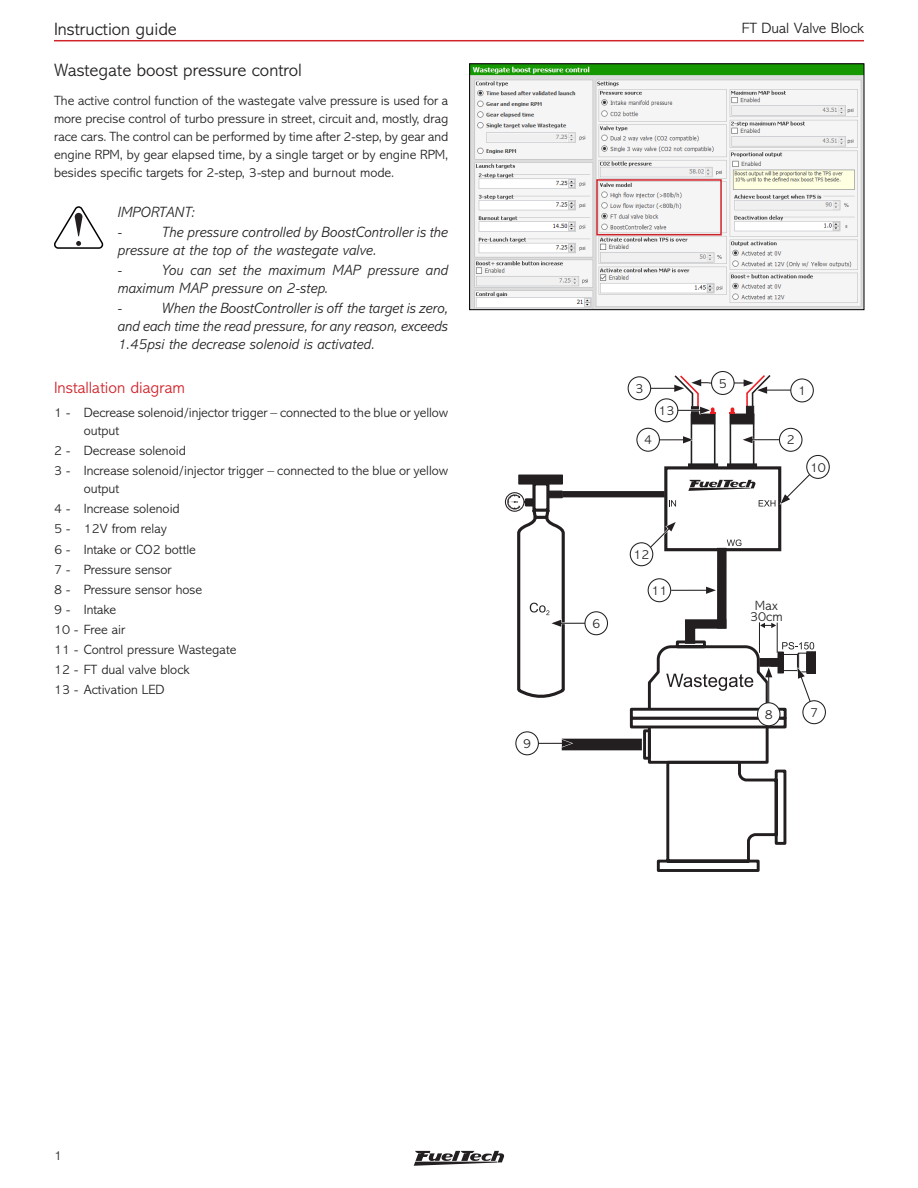
<style>
.page{position:relative;width:918px;height:1188px;background:#fff}
.page>*{position:absolute;margin:0;border:0;box-sizing:border-box;transform-origin:0 0}
.T-2{font:300 18px "Abadi MT Std";color:#231f20}
.T-3{font:300 16.5px "Abadi MT Std";color:#d1232a}
.Nota-00{font:italic 300 15px/18px "Abadi MT Std";color:#231f20}
.t1{font:300 15px "Abadi MT Std";color:#231f20}
.TX-00{font:300 13.5px/18px "Abadi MT Std";color:#231f20;text-align:justify}
.CT-00{font:300 13.5px/18px "Abadi MT Std";color:#231f20}
</style>
<div class="page">
<hr style="left:54px;top:40px;width:810px;height:1px;background:#d1232a">
<svg style="left:414px;top:1151px;width:90px;height:15px"></svg>
<div style="left:717px;top:552px;width:10px;height:72px;background:#231f20"></div>
<div style="left:562px;top:739px;width:80px;height:11px;background:#231f20"></div>
<div style="left:518px;top:475px;width:45px;height:9px;background:#231f20"></div>
<svg style="left:567px;top:491px;width:97px;height:7px"></svg>
<div style="left:664px;top:466px;width:117px;height:85px;border:3px solid #231f20"></div>
<div style="left:691px;top:414px;width:25px;height:55px;border:2px solid #231f20"></div>
<hr style="left:688px;top:464px;width:30px;height:3px;background:#231f20">
<div style="left:691px;top:414px;width:24px;height:10px;background:#231f20"></div>
<div style="left:730px;top:414px;width:24px;height:55px;border:2px solid #231f20"></div>
<hr style="left:727px;top:464px;width:30px;height:3px;background:#231f20">
<div style="left:730px;top:414px;width:24px;height:10px;background:#231f20"></div>
<div style="left:746px;top:406px;width:8px;height:8px;background:#231f20;border:1px solid #231f20"></div>
<svg style="left:669px;top:500px;width:7px;height:6px"></svg>
<svg style="left:730px;top:407px;width:5px;height:7px"></svg>
<svg style="left:727px;top:540px;width:14px;height:6px"></svg>
<hr style="left:648px;top:439px;width:37px;height:1px;background:#231f20">
<svg style="left:683px;top:436px;width:11px;height:8px"></svg>
<hr style="left:750px;top:439px;width:37px;height:2px;background:#fff">
<hr style="left:750px;top:439px;width:37px;height:1px;background:#231f20">
<svg style="left:743px;top:435px;width:10px;height:9px"></svg>
<hr style="left:765px;top:390px;width:37px;height:1px;background:#231f20">
<hr style="left:639px;top:388px;width:38px;height:1px;background:#231f20">
<hr style="left:709px;top:382px;width:37px;height:2px;background:#231f20">
<svg style="left:743px;top:375px;width:29px;height:33px"></svg>
<svg style="left:688px;top:470px;width:127px;height:36px"></svg>
<hr style="left:559px;top:623px;width:37px;height:1px;background:#231f20">
<svg style="left:505px;top:481px;width:62px;height:217px"></svg>
<svg style="left:628px;top:615px;width:188px;height:257px"></svg>
<hr style="left:527px;top:743px;width:37px;height:1px;background:#231f20">
<svg style="left:561px;top:739px;width:12px;height:9px"></svg>
<hr style="left:671px;top:590px;width:37px;height:1px;background:#231f20">
<svg style="left:706px;top:586px;width:10px;height:8px"></svg>
<svg style="left:645px;top:521px;width:32px;height:35px"></svg>
<div style="left:628px;top:377px;width:23px;height:23px;background:#fff;border-radius:50%"></div>
<div style="left:628px;top:376px;width:23px;height:24px;border:1px solid #231f20;border-radius:50%"></div>
<div style="left:791px;top:379px;width:22px;height:23px;background:#fff;border-radius:50%"></div>
<div style="left:790px;top:378px;width:24px;height:24px;border:1px solid #231f20;border-radius:50%"></div>
<div style="left:712px;top:372px;width:22px;height:22px;background:#fff;border-radius:50%"></div>
<div style="left:711px;top:371px;width:24px;height:24px;border:1px solid #231f20;border-radius:50%"></div>
<div style="left:637px;top:428px;width:22px;height:23px;background:#fff;border-radius:50%"></div>
<div style="left:636px;top:428px;width:24px;height:24px;border:1px solid #231f20;border-radius:50%"></div>
<div style="left:779px;top:428px;width:23px;height:23px;background:#fff;border-radius:50%"></div>
<div style="left:779px;top:428px;width:24px;height:24px;border:1px solid #231f20;border-radius:50%"></div>
<div style="left:807px;top:455px;width:22px;height:23px;background:#fff;border-radius:50%"></div>
<div style="left:806px;top:455px;width:24px;height:24px;border:1px solid #231f20;border-radius:50%"></div>
<div style="left:648px;top:578px;width:23px;height:24px;border:1px solid #231f20;border-radius:50%"></div>
<div style="left:630px;top:543px;width:23px;height:23px;background:#fff;border-radius:50%"></div>
<div style="left:630px;top:542px;width:23px;height:24px;border:1px solid #231f20;border-radius:50%"></div>
<div style="left:585px;top:612px;width:23px;height:23px;background:#fff;border-radius:50%"></div>
<div style="left:584px;top:611px;width:24px;height:24px;border:1px solid #231f20;border-radius:50%"></div>
<div style="left:516px;top:732px;width:22px;height:23px;background:#fff;border-radius:50%"></div>
<div style="left:515px;top:731px;width:24px;height:24px;border:1px solid #231f20;border-radius:50%"></div>
<div style="left:757px;top:703px;width:23px;height:23px;background:#fff;border-radius:50%"></div>
<div style="left:757px;top:702px;width:24px;height:24px;border:1px solid #231f20;border-radius:50%"></div>
<div style="left:803px;top:701px;width:22px;height:23px;background:#fff;border-radius:50%"></div>
<div style="left:802px;top:700px;width:24px;height:24px;border:1px solid #231f20;border-radius:50%"></div>
<svg style="left:673px;top:374px;width:42px;height:41px"></svg>
<div style="left:655px;top:399px;width:23px;height:23px;background:#fff;border-radius:50%"></div>
<div style="left:655px;top:398px;width:23px;height:24px;border:1px solid #231f20;border-radius:50%"></div>
<img style="left:471px;top:65px;width:391px;height:243px">
<div style="left:469px;top:63px;width:395px;height:247px;border:1px solid #000"></div>
<div style="left:596px;top:179px;width:126px;height:56px;border:2px solid #d1232a"></div>
<svg style="left:54px;top:206px;width:50px;height:43px"></svg>
<h1 class="T-2" style="left:54px;top:20px;width:124px">Instruction guide</h1>
<p class="T-2" style="left:54px;top:60px;width:249px">Wastegate boost pressure control</p>
<p class="TX-00" style="left:54px;top:91px;width:396px">The active control function of the wastegate valve pressure is used for a more precise control of turbo pressure in street, circuit and, mostly, drag race cars. The control can be performed by time after 2-step, by gear and engine RPM, by gear elapsed time, by a single target or by engine RPM, besides specific targets for 2-step, 3-step and burnout mode.</p>
<p class="Nota-00" style="left:118px;top:203px;width:79px">IMPORTANT:</p>
<p class="Nota-00" style="left:118px;top:223px;width:6px">-</p>
<p class="Nota-00" style="left:118px;top:223px;width:332px;text-indent:44px">The pressure controlled by BoostController is the pressure at the top of the wastegate valve.</p>
<p class="Nota-00" style="left:118px;top:262px;width:6px">-</p>
<p class="Nota-00" style="left:118px;top:262px;width:332px;text-indent:44px">You can set the maximum MAP pressure and maximum MAP pressure on 2-step.</p>
<p class="Nota-00" style="left:118px;top:300px;width:6px">-</p>
<p class="Nota-00" style="left:118px;top:300px;width:332px;text-align:justify;text-indent:44px">When the BoostController is off the target is zero, and each time the read pressure, for any reason, exceeds 1.45psi the decrease solenoid is activated.</p>
<p class="T-3" style="left:54px;top:378px;width:133px">Installation diagram</p>
<p class="CT-00" style="left:84px;top:404px;width:366px;text-indent:-30px">1 - Decrease solenoid/injector trigger – connected to the blue or yellow output</p>
<p class="CT-00" style="left:54px;top:442px;width:133px">2 - Decrease solenoid</p>
<p class="CT-00" style="left:84px;top:462px;width:366px;text-indent:-30px">3 - Increase solenoid/injector trigger – connected to the blue or yellow output</p>
<p class="CT-00" style="left:54px;top:500px;width:127px">4 - Increase solenoid</p>
<p class="CT-00" style="left:54px;top:520px;width:114px">5 - 12V from relay</p>
<p class="CT-00" style="left:54px;top:540px;width:144px">6 - Intake or CO2 bottle</p>
<p class="CT-00" style="left:54px;top:560px;width:119px">7 - Pressure sensor</p>
<p class="CT-00" style="left:54px;top:581px;width:150px">8 - Pressure sensor hose</p>
<p class="CT-00" style="left:54px;top:601px;width:64px">9 - Intake</p>
<p class="CT-00" style="left:54px;top:621px;width:73px">10 - Free air</p>
<p class="CT-00" style="left:54px;top:641px;width:184px">11 - Control pressure Wastegate</p>
<p class="CT-00" style="left:54px;top:661px;width:137px">12 - FT dual valve block</p>
<p class="CT-00" style="left:54px;top:681px;width:112px">13 - Activation LED</p>
<p class="t1" style="left:742px;top:20px;width:124px">FT Dual Valve Block</p>
<p class="TX-00" style="left:523px;top:735px;width:10px">9</p>
<p class="TX-00" style="left:592px;top:615px;width:10px">6</p>
<p class="TX-00" style="left:719px;top:374px;width:10px">5</p>
<p class="TX-00" style="left:635px;top:380px;width:10px">3</p>
<p class="TX-00" style="left:798px;top:382px;width:10px">1</p>
<p class="TX-00" style="left:659px;top:402px;width:17px">13</p>
<p class="TX-00" style="left:644px;top:431px;width:10px">4</p>
<p class="TX-00" style="left:787px;top:431px;width:10px">2</p>
<p class="TX-00" style="left:810px;top:458px;width:17px">10</p>
<p class="TX-00" style="left:634px;top:546px;width:17px">12</p>
<p class="TX-00" style="left:651px;top:582px;width:17px">11</p>
<p class="TX-00" style="left:755px;top:597px;width:25px">Max</p>
<p class="TX-00" style="left:750px;top:608px;width:34px">30cm</p>
<p class="TX-00" style="left:765px;top:706px;width:10px">8</p>
<p class="TX-00" style="left:810px;top:704px;width:10px">7</p>
<p class="TX-00" style="left:54px;top:1147px;width:10px">1</p>
</div>
